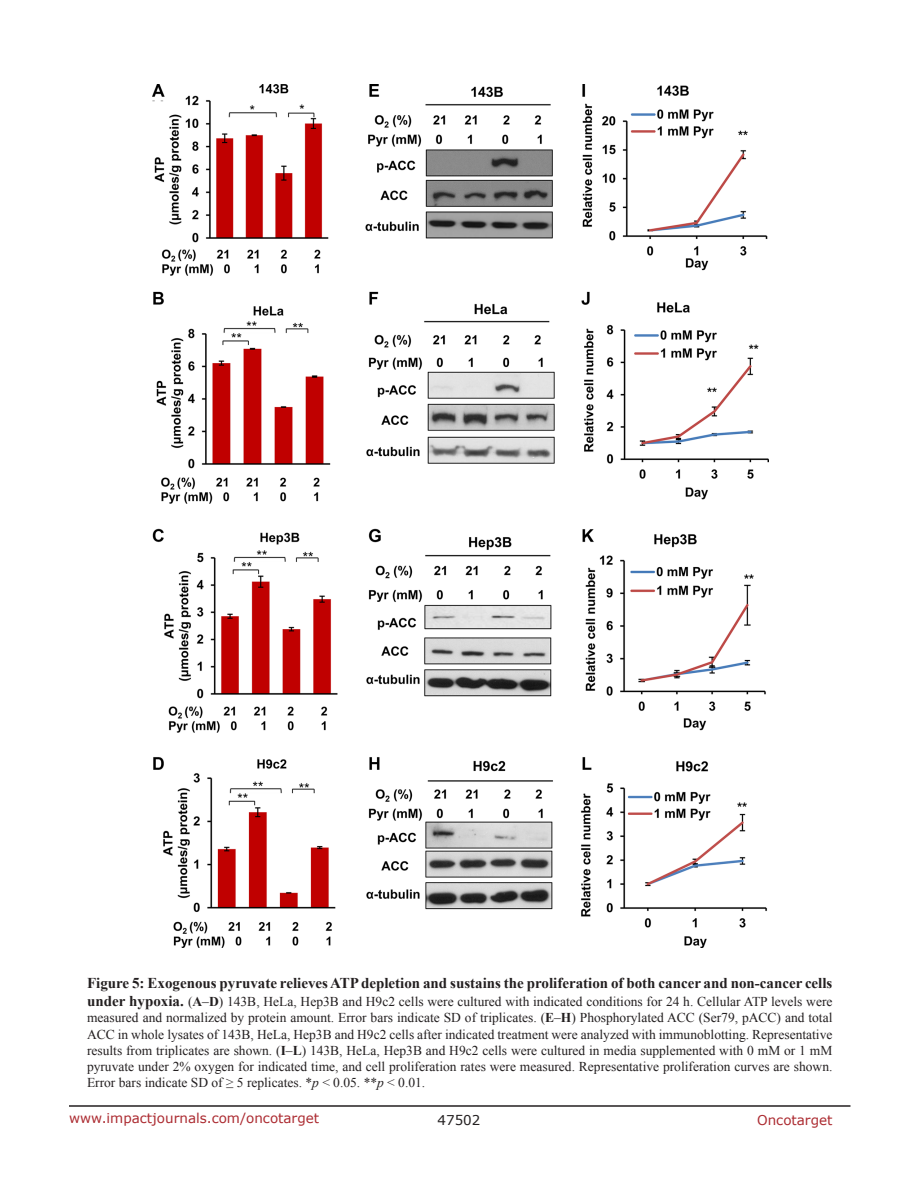
<style>
.page{position:relative;width:918px;height:1188px;background:#fff}
.page>*{position:absolute;margin:0;border:0;box-sizing:border-box;transform-origin:0 0}
.t1{font:700 15px "Times New Roman";color:#231f20}
.t2{font:13.5px/16.2px "Times New Roman";color:#231f20;text-align:justify}
.t3{font:13.5px "Verdana";color:#ac2b31}
.t4{font:13.5px "Verdana";color:#231f20}
.s1{font-weight:700;font-size:15px}
.s2{font-weight:700}
.s3{font-style:italic}
</style>
<div class="page">
<hr style="left:69px;top:1105px;width:781px;height:2px;background:#231f20">
<img style="left:152px;top:84px;width:616px;height:863px">
<p class="t1" style="left:87px;top:973px;width:747px">Figure 5: Exogenous pyruvate relieves ATP depletion and sustains the proliferation of both cancer and non-cancer cells</p>
<p class="t2" style="left:87px;top:993px;width:747px"><span class="s1">under hypoxia.</span> (<span class="s2">A</span>–<span class="s2">D</span>) 143B, HeLa, Hep3B and H9c2 cells were cultured with indicated conditions for 24 h. Cellular ATP levels were measured and normalized by protein amount. Error bars indicate SD of triplicates. (<span class="s2">E</span>–<span class="s2">H</span>) Phosphorylated ACC (Ser79, pACC) and total ACC in whole lysates of 143B, HeLa, Hep3B and H9c2 cells after indicated treatment were analyzed with immunoblotting. Representative results from triplicates are shown. (<span class="s2">I</span>–<span class="s2">L</span>) 143B, HeLa, Hep3B and H9c2 cells were cultured in media supplemented with 0 mM or 1 mM pyruvate under 2% oxygen for indicated time, and cell proliferation rates were measured. Representative proliferation curves are shown.<br>Error bars indicate SD of ≥ 5 replicates. *<span class="s3">p</span> &lt; 0.05. **<span class="s3">p</span> &lt; 0.01.</p>
<p class="t3" style="left:69px;top:1109px;width:252px">www.impactjournals.com/oncotarget</p>
<p class="t4" style="left:438px;top:1111px;width:44px">47502</p>
<p class="t3" style="left:757px;top:1111px;width:77px">Oncotarget</p>
</div>
